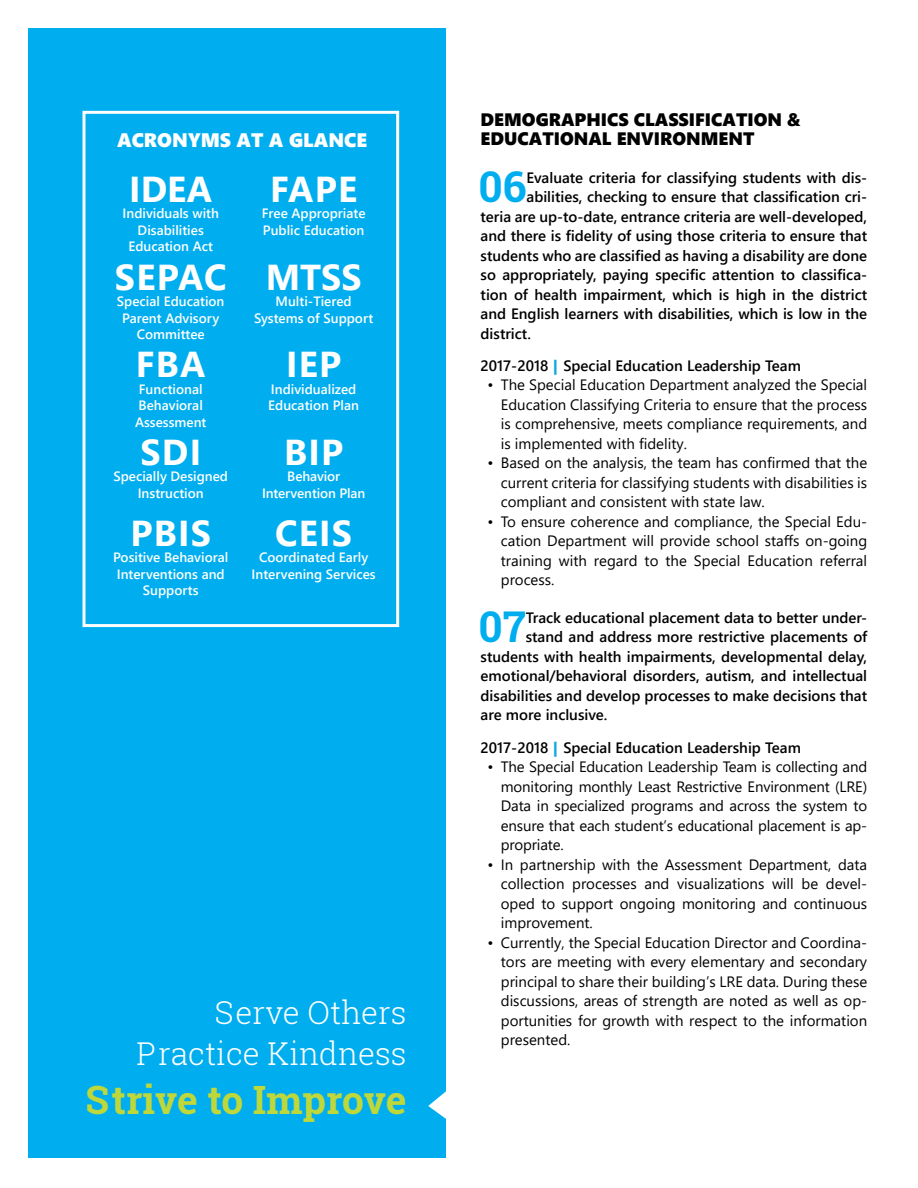
<style>
.page{position:relative;width:918px;height:1188px;background:#fff}
.page>*{position:absolute;margin:0;border:0;box-sizing:border-box;transform-origin:0 0}
.Recommendation{font:700 42.45px "Roboto Slab";color:#00aeef}
.t1{font:700 39px "Roboto Slab";color:#bed73b}
.Action{font:700 36px "Segoe UI";letter-spacing:.035em;color:#fff}
.t2{font:300 31.5px "Roboto Slab";color:#fff}
.Action-2{font:19.5px "Segoe UI Black";color:#fff}
.t3{font:18px "Segoe UI Black";color:#000}
.t4{font:15px/19.5px "Segoe UI";color:#000;text-align:justify}
.Recommendation-2{font:600 15px "Segoe UI";color:#000}
.t5{font:600 13.5px/16.5px "Segoe UI";color:#fff;text-align:center}
.s1{font-family:"Segoe UI Black";font-weight:400;color:#12a9e1}
</style>
<div class="page">
<div style="left:28px;top:28px;width:418px;height:1130px;background:#00aeef"></div>
<div style="left:82px;top:111px;width:317px;height:516px;border:3px solid #fff"></div>
<svg style="left:428px;top:1091px;width:18px;height:28px"></svg>
<p class="Action-2" style="left:117px;top:126px;width:252px">ACRONYMS AT A GLANCE</p>
<p class="Action" style="left:129px;top:155px;width:84px">IDEA</p>
<p class="t5" style="left:123px;top:204px;width:98px">Individuals with<br>Disabilities</p>
<p class="t5" style="left:128px;top:237px;width:86px">Education Act</p>
<p class="Action" style="left:270px;top:155px;width:89px">FAPE</p>
<p class="t5" style="left:262px;top:204px;width:105px;text-align:left">Free Appropriate<br>Public Education</p>
<p class="Action" style="left:115px;top:243px;width:113px">SEPAC</p>
<p class="t5" style="left:117px;top:292px;width:109px">Special Education<br>Parent Advisory</p>
<p class="t5" style="left:137px;top:325px;width:69px">Committee</p>
<p class="Action" style="left:136px;top:331px;width:71px">FBA</p>
<p class="t5" style="left:135px;top:380px;width:73px;text-align:left">Functional<br>Behavioral<br>Assessment</p>
<p class="Action" style="left:140px;top:418px;width:62px">SDI</p>
<p class="t5" style="left:113px;top:467px;width:116px">Specially Designed<br>Instruction</p>
<p class="Action" style="left:130px;top:499px;width:82px">PBIS</p>
<p class="t5" style="left:113px;top:548px;width:117px">Positive Behavioral<br>Interventions and<br>Supports</p>
<p class="Action" style="left:266px;top:243px;width:97px">MTSS</p>
<p class="t5" style="left:254px;top:292px;width:121px">Multi-Tiered<br>Systems of Support</p>
<p class="Action" style="left:286px;top:331px;width:57px">IEP</p>
<p class="t5" style="left:268px;top:380px;width:92px;text-align:left">Individualized<br>Education Plan</p>
<p class="Action" style="left:284px;top:418px;width:61px">BIP</p>
<p class="t5" style="left:287px;top:467px;width:54px">Behavior</p>
<p class="t5" style="left:262px;top:484px;width:105px">Intervention Plan</p>
<p class="Action" style="left:275px;top:499px;width:79px">CEIS</p>
<p class="t5" style="left:252px;top:548px;width:126px">Coordinated Early<br>Intervening Services</p>
<p class="t2" style="left:215px;top:991px;width:193px">Serve Others</p>
<p class="t2" style="left:137px;top:1032px;width:271px">Practice Kindness</p>
<p class="t1" style="left:86px;top:1074px;width:323px">Strive to Improve</p>
<p class="t3" style="left:481px;top:106px;width:321px">DEMOGRAPHICS CLASSIFICATION &amp;</p>
<p class="t3" style="left:481px;top:126px;width:276px">EDUCATIONAL ENVIRONMENT</p>
<p class="Recommendation" style="left:479px;top:158px;width:49px">06</p>
<p class="Recommendation-2" style="left:527px;top:163px;width:342px">Evaluate criteria for classifying students with dis-</p>
<p class="Recommendation-2" style="left:527px;top:183px;width:342px">abilities, checking to ensure that classification cri-</p>
<p class="Recommendation-2" style="left:481px;top:202px;width:388px">teria are up-to-date, entrance criteria are well-developed,</p>
<p class="Recommendation-2" style="left:481px;top:222px;width:388px">and there is fidelity of using those criteria to ensure that</p>
<p class="Recommendation-2" style="left:481px;top:241px;width:388px">students who are classified as having a disability are done</p>
<p class="Recommendation-2" style="left:481px;top:261px;width:388px">so appropriately, paying specific attention to classifica-</p>
<p class="Recommendation-2" style="left:481px;top:280px;width:388px">tion of health impairment, which is high in the district</p>
<p class="Recommendation-2" style="left:481px;top:300px;width:388px">and English learners with disabilities, which is low in the</p>
<p class="Recommendation-2" style="left:481px;top:319px;width:52px">district.</p>
<p class="Recommendation-2" style="left:481px;top:351px;width:322px">2017-2018 <span class="s1">|</span> Special Education Leadership Team</p>
<p class="t4" style="left:501px;top:374px;width:368px;text-indent:-14px">• The Special Education Department analyzed the Special Education Classifying Criteria to ensure that the process is comprehensive, meets compliance requirements, and is implemented with fidelity.</p>
<p class="t4" style="left:501px;top:452px;width:368px;text-indent:-14px">• Based on the analysis, the team has confirmed that the current criteria for classifying students with disabilities is compliant and consistent with state law.</p>
<p class="t4" style="left:501px;top:510px;width:368px;text-indent:-14px">• To ensure coherence and compliance, the Special Edu&shy;cation Department will provide school staffs on-going training with regard to the Special Education referral process.</p>
<p class="Recommendation" style="left:479px;top:598px;width:49px">07</p>
<p class="Recommendation-2" style="left:526px;top:603px;width:343px">Track educational placement data to better under-</p>
<p class="Recommendation-2" style="left:526px;top:623px;width:343px">stand and address more restrictive placements of</p>
<p class="Recommendation-2" style="left:481px;top:642px;width:388px">students with health impairments, developmental delay,</p>
<p class="Recommendation-2" style="left:481px;top:662px;width:388px">emotional/behavioral disorders, autism, and intellectual</p>
<p class="Recommendation-2" style="left:481px;top:681px;width:388px">disabilities and develop processes to make decisions that</p>
<p class="Recommendation-2" style="left:481px;top:701px;width:128px">are more inclusive.</p>
<p class="Recommendation-2" style="left:481px;top:733px;width:322px">2017-2018 <span class="s1">|</span> Special Education Leadership Team</p>
<p class="t4" style="left:501px;top:756px;width:368px;text-indent:-14px">• The Special Education Leadership Team is collecting and monitoring monthly Least Restrictive Environment (LRE)<br>Data in specialized programs and across the system to ensure that each student’s educational placement is ap&shy;propriate.</p>
<p class="t4" style="left:501px;top:853px;width:368px;text-indent:-14px">• In partnership with the Assessment Department, data collection processes and visualizations will be devel&shy;oped to support ongoing monitoring and continuous improvement.</p>
<p class="t4" style="left:501px;top:931px;width:368px;text-indent:-14px">• Currently, the Special Education Director and Coordina&shy;tors are meeting with every elementary and secondary principal to share their building’s LRE data. During these discussions, areas of strength are noted as well as op&shy;portunities for growth with respect to the information presented.</p>
</div>
